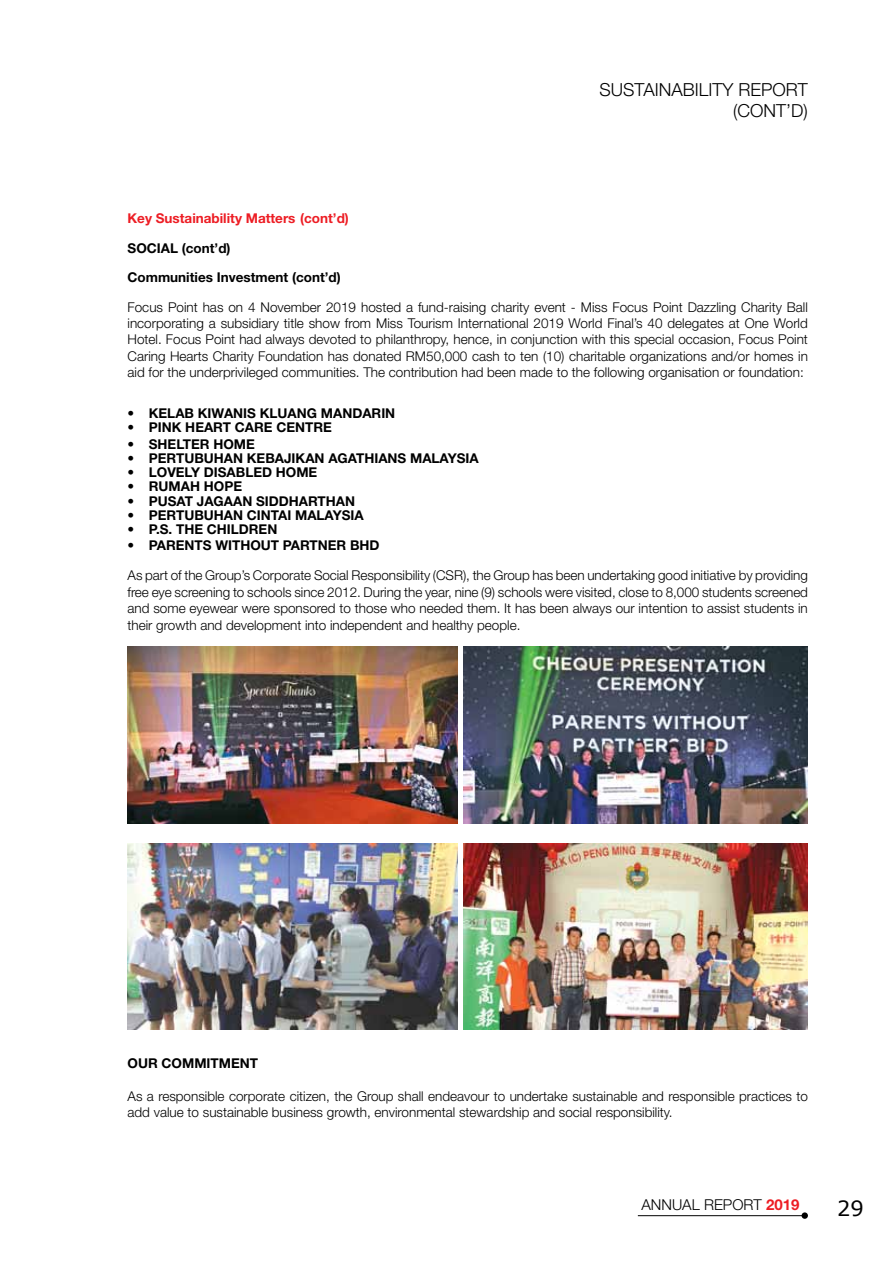
<style>
.page{position:relative;width:893px;height:1263px;background:#fff}
.page>*{position:absolute;margin:0;border:0;box-sizing:border-box;transform-origin:0 0}
.t1{font:21px "Verdana";color:#000}
.t2{font:300 18px/21px "Helvetica Neue LT Std";color:#000}
.t3{font:300 15px "Helvetica Neue LT Std";color:#000}
.t4{font:300 13.5px/16.2px "Helvetica Neue LT Std";color:#000;text-align:justify}
.t5{font:700 13.5px/29.7px "Helvetica Neue LT Std";color:#000}
.t6{font:700 13.5px "Helvetica Neue LT Std";color:#ed1d24}
.s1{font-weight:700;color:#ed1d24}
</style>
<div class="page">
<hr style="left:638px;top:1215px;width:166px;height:1px;background:#000">
<div style="left:801px;top:1212px;width:7px;height:7px;background:#000;border-radius:50%"></div>
<img style="left:128px;top:843px;width:329px;height:186px">
<img style="left:463px;top:843px;width:345px;height:186px">
<img style="left:128px;top:647px;width:329px;height:177px">
<img style="left:463px;top:647px;width:345px;height:177px">
<h2 class="t2" style="left:600px;top:78px;width:22px">Sustainability</h2>
<h2 class="t2" style="left:733px;top:78px;width:30px">Report (Cont</h2>
<h2 class="t2" style="left:786px;top:99px;width:23px">’d)</h2>
<p class="t6" style="left:128px;top:210px;width:223px">Key Sustainability Matters (cont’d)</p>
<p class="t5" style="left:128px;top:233px;width:215px">SOCIAL (cont’d)<br>Communities Investment (cont’d)</p>
<p class="t4" style="left:128px;top:299px;width:682px">Focus Point has on 4 November 2019 hosted a fund-raising charity event - Miss Focus Point Dazzling Charity Ball incorporating a subsidiary title show from Miss Tourism International 2019 World Final’s 40 delegates at One World Hotel. Focus Point had always devoted to philanthropy, hence, in conjunction with this special occasion, Focus Point Caring Hearts Charity Foundation has donated RM50,000 cash to ten (10) charitable organizations and/or homes in aid for the underprivileged communities. The contribution had been made to the following organisation or foundation:</p>
<p class="t5" style="left:128px;top:398px;width:269px">• KELAB KIWANIS KLUANG MANDARIN</p>
<p class="t5" style="left:128px;top:412px;width:206px">• PINK HEART CARE CENTRE</p>
<p class="t5" style="left:128px;top:429px;width:129px">• SHELTER HOME</p>
<p class="t5" style="left:128px;top:443px;width:353px">• PERTUBUHAN KEBAJIKAN AGATHIANS MALAYSIA</p>
<p class="t5" style="left:128px;top:457px;width:191px">• LOVELY DISABLED HOME</p>
<p class="t5" style="left:128px;top:471px;width:116px">• RUMAH HOPE</p>
<p class="t5" style="left:128px;top:486px;width:229px">• PUSAT JAGAAN SIDDHARTHAN</p>
<p class="t5" style="left:128px;top:500px;width:238px">• PERTUBUHAN CINTAI MALAYSIA</p>
<p class="t5" style="left:128px;top:514px;width:151px">• P.S. THE CHILDREN</p>
<p class="t5" style="left:128px;top:530px;width:254px">• PARENTS WITHOUT PARTNER BHD</p>
<p class="t4" style="left:128px;top:567px;width:682px">As part of the Group’s Corporate Social Responsibility (CSR), the Group has been undertaking good initiative by providing free eye screening to schools since 2012. During the year, nine (9) schools were visited, close to 8,000 students screened and some eyewear were sponsored to those who needed them. It has been always our intention to assist students in their growth and development into independent and healthy people.</p>
<p class="t5" style="left:128px;top:1048px;width:132px">OUR COMMITMENT</p>
<p class="t4" style="left:128px;top:1087px;width:682px">As a responsible corporate citizen, the Group shall endeavour to undertake sustainable and responsible practices to add value to sustainable business growth, environmental stewardship and social responsibility.</p>
<p class="t3" style="left:641px;top:1195px;width:159px">ANNUAL REPORT <span class="s1">2019</span></p>
<h1 class="t1" style="left:837px;top:1194px;width:28px">29</h1>
</div>
